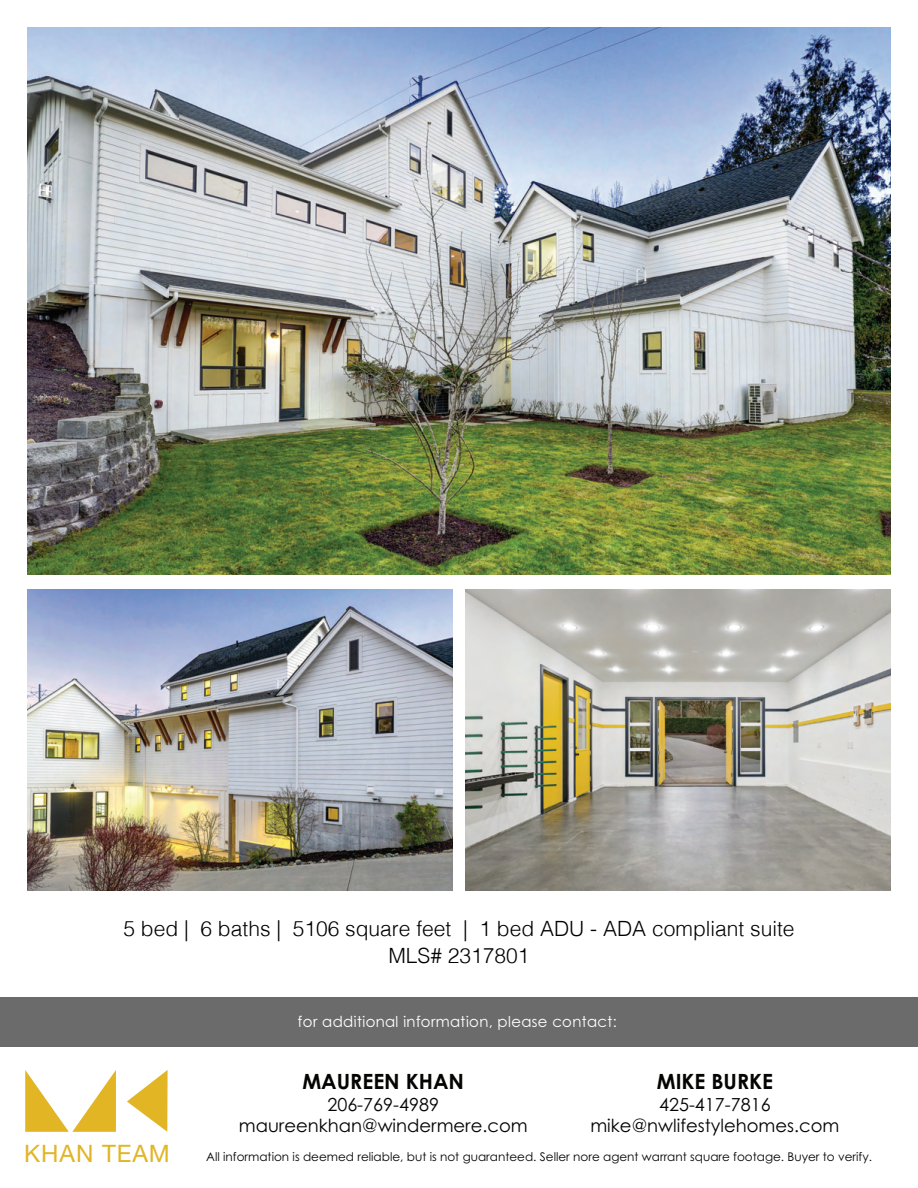
<style>
.page{position:relative;width:918px;height:1188px;background:#fff}
.page>*{position:absolute;margin:0;border:0;box-sizing:border-box;transform-origin:0 0}
.t1{font:24px "Helvetica Neue";letter-spacing:.04em;color:#e1b524}
.t2{font:300 21px/27px "Helvetica";color:#000;text-align:center}
.t3{font:700 21px "Century Gothic";color:#040503}
.t4{font:18px/21.6px "Century Gothic";color:#040503;text-align:center}
.t5{font:15px "Century Gothic";color:#fff}
.t6{font:12px "Century Gothic";color:#040503}
</style>
<div class="page">
<svg style="left:0;top:997px;width:918px;height:1px"></svg>
<div style="left:0;top:998px;width:918px;height:49px;background:#6c6b6b"></div>
<svg style="left:25px;top:1070px;width:91px;height:62px"></svg>
<svg style="left:127px;top:1070px;width:41px;height:62px"></svg>
<img style="left:27px;top:27px;width:864px;height:548px">
<img style="left:27px;top:590px;width:426px;height:301px">
<img style="left:465px;top:590px;width:426px;height:301px">
<h2 class="t2" style="left:123px;top:913px;width:673px">5 bed | 6 baths | 5106 square feet | 1 bed ADU - ADA compliant suite<br>MLS# 2317801</h2>
<p class="t5" style="left:298px;top:1015px;width:321px;rotate:-1deg">for additional information, please contact:</p>
<h2 class="t3" style="left:302px;top:1068px;width:163px">MAUREEN KHAN</h2>
<h3 class="t4" style="left:239px;top:1093px;width:290px">206-769-4989 maureenkhan@windermere.com</h3>
<h2 class="t3" style="left:657px;top:1068px;width:118px">MIKE BURKE</h2>
<h3 class="t4" style="left:590px;top:1093px;width:250px">425-417-7816 mike@nwlifestylehomes.com</h3>
<h1 class="t1" style="left:24px;top:1136px;width:147px">KHAN TEAM</h1>
<p class="t6" style="left:206px;top:1150px;width:667px">All information is deemed reliable, but is not guaranteed. Seller nore agent warrant square footage. Buyer to verify.</p>
</div>
